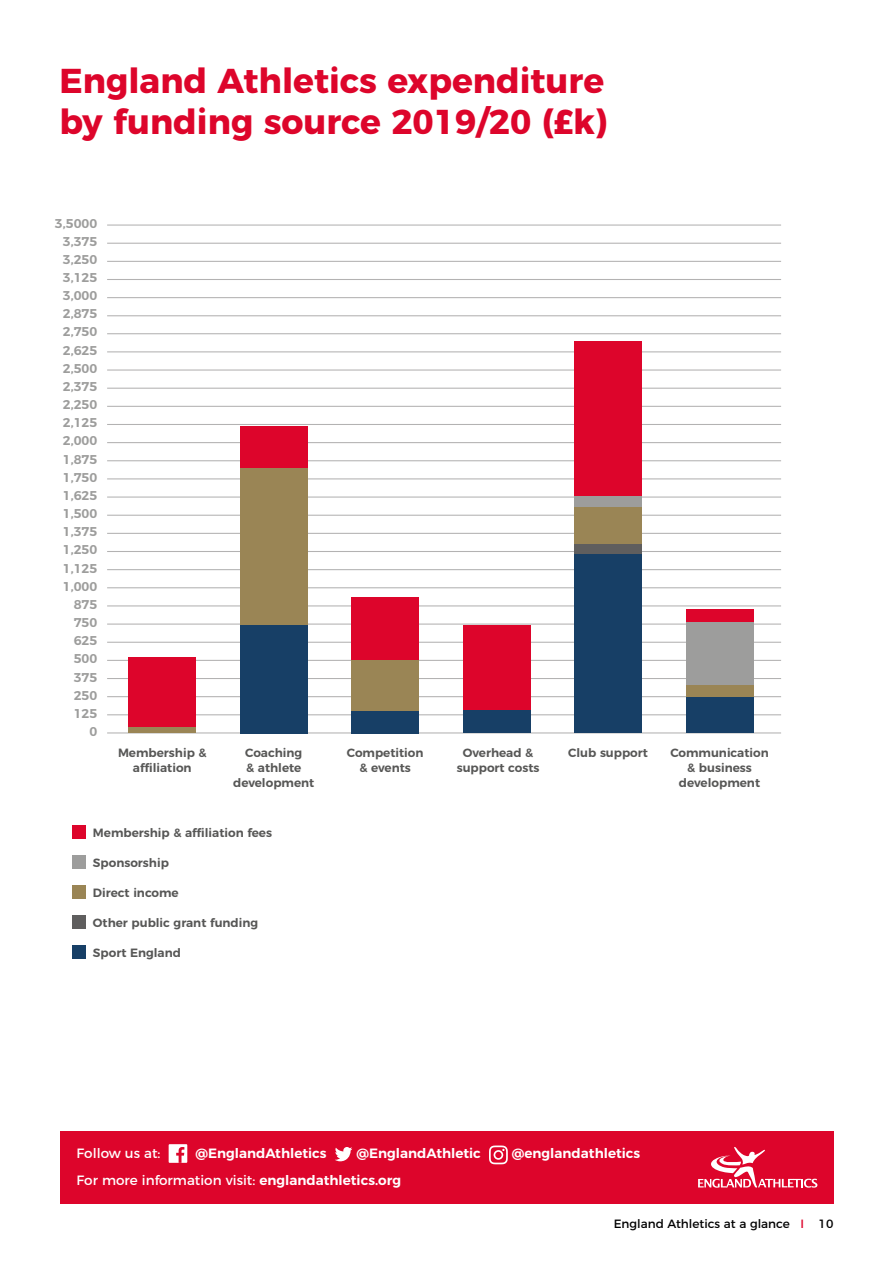
<style>
.page{position:relative;width:893px;height:1263px;background:#fff}
.page>*{position:absolute;margin:0;border:0;box-sizing:border-box;transform-origin:0 0}
.t1{font:700 34.5px/41.4px "Montserrat";color:#dd052b}
.t2{font:13.5px "Montserrat";color:#fff}
.t3{font:600 13.5px "Montserrat";color:#fff}
.t4{font:600 12.75px/18.1px "Montserrat";color:#9d9d9c;text-align:right}
.t5{font:600 12px/15px "Montserrat";color:#575756;text-align:center}
.t6{font:12px "Montserrat";color:#000}
.s1{font-weight:600}
.s2{color:#dd052b}
</style>
<div class="page">
<div style="left:60px;top:1131px;width:773px;height:72px;background:#dd052b"></div>
<hr style="left:107px;top:732px;width:674px;height:1px;background:#b3b2b2">
<hr style="left:107px;top:714px;width:674px;height:1px;background:#b3b2b2">
<hr style="left:107px;top:696px;width:674px;height:1px;background:#b3b2b2">
<hr style="left:107px;top:678px;width:674px;height:1px;background:#b3b2b2">
<hr style="left:107px;top:660px;width:674px;height:1px;background:#b3b2b2">
<hr style="left:107px;top:642px;width:674px;height:1px;background:#b3b2b2">
<hr style="left:107px;top:623px;width:674px;height:2px;background:#b3b2b2">
<hr style="left:107px;top:605px;width:674px;height:1px;background:#b3b2b2">
<hr style="left:107px;top:587px;width:674px;height:1px;background:#b3b2b2">
<hr style="left:107px;top:569px;width:674px;height:1px;background:#b3b2b2">
<hr style="left:107px;top:551px;width:674px;height:1px;background:#b3b2b2">
<hr style="left:107px;top:533px;width:674px;height:1px;background:#b3b2b2">
<hr style="left:107px;top:333px;width:674px;height:1px;background:#b3b2b2">
<hr style="left:107px;top:225px;width:674px;height:1px;background:#b3b2b2">
<hr style="left:107px;top:351px;width:674px;height:1px;background:#b3b2b2">
<hr style="left:107px;top:243px;width:674px;height:1px;background:#b3b2b2">
<hr style="left:107px;top:369px;width:674px;height:2px;background:#b3b2b2">
<hr style="left:107px;top:261px;width:674px;height:1px;background:#b3b2b2">
<hr style="left:107px;top:388px;width:674px;height:1px;background:#b3b2b2">
<hr style="left:107px;top:279px;width:674px;height:1px;background:#b3b2b2">
<hr style="left:107px;top:406px;width:674px;height:1px;background:#b3b2b2">
<hr style="left:107px;top:297px;width:674px;height:1px;background:#b3b2b2">
<hr style="left:107px;top:424px;width:674px;height:1px;background:#b3b2b2">
<hr style="left:107px;top:315px;width:674px;height:1px;background:#b3b2b2">
<hr style="left:107px;top:442px;width:674px;height:1px;background:#b3b2b2">
<hr style="left:107px;top:460px;width:674px;height:1px;background:#b3b2b2">
<hr style="left:107px;top:478px;width:674px;height:1px;background:#b3b2b2">
<hr style="left:107px;top:496px;width:674px;height:2px;background:#b3b2b2">
<hr style="left:107px;top:515px;width:674px;height:1px;background:#b3b2b2">
<div style="left:128px;top:657px;width:68px;height:76px;background:#dd052b"></div>
<div style="left:128px;top:727px;width:68px;height:6px;background:#9a8555"></div>
<div style="left:240px;top:426px;width:68px;height:307px;background:#dd052b"></div>
<div style="left:240px;top:469px;width:68px;height:174px;background:#9a8555"></div>
<div style="left:240px;top:625px;width:68px;height:108px;background:#173f66"></div>
<div style="left:351px;top:597px;width:68px;height:130px;background:#dd052b"></div>
<div style="left:351px;top:660px;width:68px;height:73px;background:#9a8555"></div>
<div style="left:351px;top:711px;width:68px;height:22px;background:#173f66"></div>
<div style="left:463px;top:625px;width:68px;height:108px;background:#dd052b"></div>
<div style="left:463px;top:711px;width:68px;height:22px;background:#173f66"></div>
<div style="left:574px;top:341px;width:68px;height:392px;background:#dd052b"></div>
<div style="left:574px;top:496px;width:68px;height:201px;background:#9d9d9c"></div>
<div style="left:574px;top:507px;width:68px;height:226px;background:#9a8555"></div>
<div style="left:574px;top:544px;width:68px;height:189px;background:#5f5e5e"></div>
<div style="left:574px;top:554px;width:68px;height:179px;background:#173f66"></div>
<div style="left:686px;top:609px;width:67px;height:124px;background:#dd052b"></div>
<div style="left:686px;top:622px;width:67px;height:111px;background:#9d9d9c"></div>
<div style="left:686px;top:686px;width:67px;height:47px;background:#9a8555"></div>
<div style="left:686px;top:697px;width:67px;height:36px;background:#173f66"></div>
<div style="left:72px;top:825px;width:14px;height:14px;background:#dd052b"></div>
<div style="left:72px;top:855px;width:14px;height:14px;background:#9d9d9c"></div>
<div style="left:72px;top:885px;width:14px;height:14px;background:#9a8555"></div>
<div style="left:72px;top:915px;width:14px;height:14px;background:#5f5e5e"></div>
<div style="left:72px;top:945px;width:14px;height:14px;background:#173f66"></div>
<div style="left:169px;top:1144px;width:18px;height:19px;background:#fff"></div>
<svg style="left:176px;top:1147px;width:8px;height:16px"></svg>
<svg style="left:335px;top:1147px;width:17px;height:14px"></svg>
<svg style="left:489px;top:1145px;width:19px;height:19px"></svg>
<svg style="left:698px;top:1147px;width:119px;height:41px"></svg>
<p class="t1" style="left:60px;top:57px;width:549px">England Athletics expenditure by funding source 2019/20 (£k)</p>
<p class="t4" style="left:55px;top:213px;width:44px">3,5000</p>
<p class="t4" style="left:63px;top:231px;width:36px">3,375</p>
<p class="t4" style="left:63px;top:249px;width:36px">3,250</p>
<p class="t4" style="left:63px;top:267px;width:36px">3,125</p>
<p class="t4" style="left:63px;top:286px;width:36px">3,000</p>
<p class="t4" style="left:63px;top:304px;width:36px">2,875</p>
<p class="t4" style="left:63px;top:322px;width:36px">2,750</p>
<p class="t4" style="left:63px;top:340px;width:36px">2,625</p>
<p class="t4" style="left:63px;top:358px;width:36px">2,500</p>
<p class="t4" style="left:63px;top:376px;width:36px">2,375</p>
<p class="t4" style="left:63px;top:394px;width:36px">2,250</p>
<p class="t4" style="left:63px;top:413px;width:36px">2,125</p>
<p class="t4" style="left:63px;top:431px;width:36px">2,000</p>
<p class="t4" style="left:63px;top:449px;width:36px">1,875</p>
<p class="t4" style="left:63px;top:467px;width:36px">1,750</p>
<p class="t4" style="left:63px;top:485px;width:36px">1,625</p>
<p class="t4" style="left:63px;top:503px;width:36px">1,500</p>
<p class="t4" style="left:63px;top:522px;width:36px">1,375</p>
<p class="t4" style="left:63px;top:540px;width:36px">1,250</p>
<p class="t4" style="left:63px;top:558px;width:36px">1,125</p>
<p class="t4" style="left:63px;top:576px;width:36px">1,000</p>
<p class="t4" style="left:74px;top:594px;width:25px">875</p>
<p class="t4" style="left:74px;top:612px;width:25px">750</p>
<p class="t4" style="left:74px;top:631px;width:25px">625</p>
<p class="t4" style="left:74px;top:649px;width:25px">500</p>
<p class="t4" style="left:74px;top:667px;width:25px">375</p>
<p class="t4" style="left:74px;top:685px;width:25px">250<br>125<br>0</p>
<p class="t5" style="left:118px;top:744px;width:90px">Membership &amp; affiliation</p>
<p class="t5" style="left:347px;top:744px;width:78px">Competition &amp; events</p>
<p class="t5" style="left:457px;top:744px;width:84px">Overhead &amp; support costs</p>
<p class="t5" style="left:568px;top:744px;width:81px">Club support</p>
<p class="t5" style="left:670px;top:744px;width:100px">Communication &amp; business development</p>
<p class="t5" style="left:233px;top:744px;width:83px">Coaching<br>&amp; athlete development</p>
<p class="t5" style="left:93px;top:824px;width:181px">Membership &amp; affiliation fees</p>
<p class="t5" style="left:93px;top:854px;width:77px">Sponsorship</p>
<p class="t5" style="left:93px;top:884px;width:87px">Direct income</p>
<p class="t5" style="left:93px;top:914px;width:167px">Other public grant funding</p>
<p class="t5" style="left:93px;top:944px;width:90px">Sport England</p>
<p class="t2" style="left:77px;top:1143px;width:85px">Follow us at:</p>
<p class="t3" style="left:195px;top:1142px;width:133px">@EnglandAthletics</p>
<p class="t3" style="left:356px;top:1142px;width:126px">@EnglandAthletic</p>
<p class="t3" style="left:512px;top:1142px;width:130px">@englandathletics</p>
<p class="t2" style="left:77px;top:1169px;width:326px">For more information visit: <span class="s1">englandathletics.org</span></p>
<p class="t6" style="left:614px;top:1214px;width:221px">England Athletics at a glance <span class="s2">I</span> 10</p>
</div>
